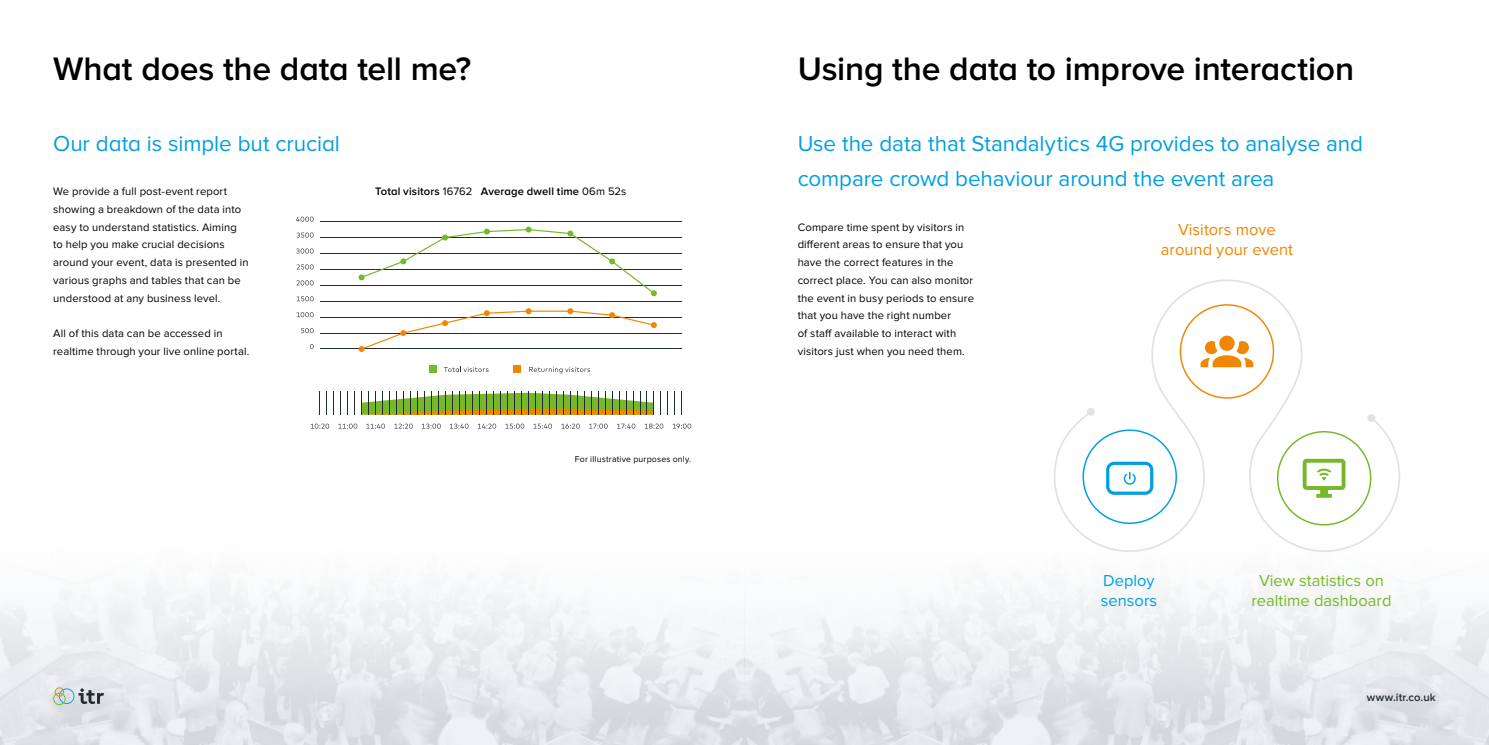
<style>
.page{position:relative;width:1489px;height:745px;background:#fff}
.page>*{position:absolute;margin:0;border:0;box-sizing:border-box;transform-origin:0 0}
.t1{font:600 33.62px "Proxima Nova";letter-spacing:-.005em;color:#000}
.t2{font:22.38px/35.4px "Proxima Nova";letter-spacing:-.005em;color:#009fe3}
.t3{font:16.5px/19.8px "Proxima Nova";color:#76b82a;text-align:center}
.t4{font:16.5px/19.8px "Proxima Nova";color:#f18700;text-align:center}
.t5{font:16.5px/19.8px "Proxima Nova";color:#009fe3}
.t6{font:11.25px/17.8px "Proxima Nova";letter-spacing:.01em;color:#000}
.t7{font:600 11.25px "Proxima Nova";letter-spacing:.01em;color:#000}
.t8{font:600 11.25px "Proxima Nova";letter-spacing:.01em;color:#202b32}
.t9{font:8.75px "Proxima Nova";letter-spacing:.02em;color:#000}
.s1{font-weight:400}
</style>
<div class="page">
<img style="left:0;top:583px;width:744px;height:161px">
<svg style="left:296px;top:216px;width:17px;height:5px"></svg>
<svg style="left:296px;top:232px;width:17px;height:5px"></svg>
<svg style="left:296px;top:248px;width:17px;height:5px"></svg>
<svg style="left:297px;top:264px;width:16px;height:5px"></svg>
<svg style="left:296px;top:280px;width:17px;height:5px"></svg>
<svg style="left:297px;top:296px;width:16px;height:5px"></svg>
<svg style="left:296px;top:312px;width:17px;height:5px"></svg>
<svg style="left:301px;top:328px;width:12px;height:5px"></svg>
<svg style="left:444px;top:366px;width:44px;height:5px"></svg>
<svg style="left:529px;top:367px;width:61px;height:6px"></svg>
<svg style="left:311px;top:423px;width:18px;height:5px"></svg>
<svg style="left:338px;top:423px;width:19px;height:5px"></svg>
<svg style="left:366px;top:423px;width:19px;height:5px"></svg>
<svg style="left:394px;top:423px;width:18px;height:5px"></svg>
<svg style="left:422px;top:423px;width:19px;height:5px"></svg>
<svg style="left:450px;top:423px;width:18px;height:5px"></svg>
<svg style="left:478px;top:423px;width:18px;height:5px"></svg>
<svg style="left:505px;top:423px;width:19px;height:5px"></svg>
<svg style="left:533px;top:423px;width:19px;height:5px"></svg>
<svg style="left:561px;top:423px;width:18px;height:5px"></svg>
<svg style="left:589px;top:423px;width:18px;height:5px"></svg>
<svg style="left:617px;top:423px;width:18px;height:5px"></svg>
<svg style="left:645px;top:423px;width:18px;height:5px"></svg>
<svg style="left:672px;top:423px;width:19px;height:5px"></svg>
<hr style="left:320px;top:221px;width:361px;height:1px;background:#202b32">
<hr style="left:320px;top:237px;width:361px;height:1px;background:#202b32">
<hr style="left:320px;top:253px;width:361px;height:1px;background:#202b32">
<hr style="left:320px;top:269px;width:361px;height:1px;background:#202b32">
<hr style="left:320px;top:285px;width:361px;height:1px;background:#202b32">
<hr style="left:320px;top:301px;width:361px;height:1px;background:#202b32">
<hr style="left:320px;top:316px;width:361px;height:1px;background:#202b32">
<hr style="left:320px;top:332px;width:361px;height:1px;background:#202b32">
<hr style="left:320px;top:348px;width:361px;height:1px;background:#202b32">
<svg style="left:319px;top:391px;width:1px;height:23px"></svg>
<svg style="left:347px;top:391px;width:1px;height:23px"></svg>
<svg style="left:340px;top:391px;width:1px;height:23px"></svg>
<svg style="left:326px;top:391px;width:1px;height:23px"></svg>
<svg style="left:333px;top:391px;width:1px;height:23px"></svg>
<svg style="left:354px;top:391px;width:1px;height:23px"></svg>
<svg style="left:361px;top:391px;width:293px;height:23px"></svg>
<svg style="left:681px;top:391px;width:1px;height:23px"></svg>
<svg style="left:674px;top:391px;width:1px;height:23px"></svg>
<svg style="left:660px;top:391px;width:1px;height:23px"></svg>
<svg style="left:667px;top:391px;width:1px;height:23px"></svg>
<div style="left:429px;top:364px;width:8px;height:8px;background:#76b82a"></div>
<div style="left:512px;top:364px;width:8px;height:8px;background:#f18700"></div>
<svg style="left:358px;top:226px;width:299px;height:70px"></svg>
<svg style="left:358px;top:308px;width:299px;height:44px"></svg>
<img style="left:744px;top:583px;width:744px;height:161px">
<svg style="left:1054px;top:279px;width:346px;height:273px"></svg>
<div style="left:1086px;top:407px;width:8px;height:8px;background:#e2e2e4;border-radius:50%"></div>
<div style="left:1367px;top:414px;width:8px;height:8px;background:#e2e2e4;border-radius:50%"></div>
<svg style="left:1179px;top:304px;width:95px;height:94px"></svg>
<svg style="left:1276px;top:430px;width:95px;height:95px"></svg>
<svg style="left:53px;top:687px;width:51px;height:17px"></svg>
<svg style="left:1082px;top:429px;width:94px;height:94px"></svg>
<h1 class="t1" style="left:53px;top:53px;width:419px">What does the data tell me?</h1>
<h2 class="t2" style="left:53px;top:126px;width:288px">Our data is simple but crucial</h2>
<p class="t6" style="left:53px;top:183px;width:197px">We provide a full post-event report showing a breakdown of the data into easy to understand statistics. Aiming to help you make crucial decisions around your event, data is presented in various graphs and tables that can be understood at any business level.</p>
<p class="t6" style="left:53px;top:324px;width:198px">All of this data can be accessed in realtime through your live online portal.</p>
<p class="t7" style="left:375px;top:186px;width:253px">Total visitors <span class="s1">16762</span> Average dwell time <span class="s1">06m 52s</span></p>
<p class="t9" style="left:575px;top:455px;width:118px">For illustrative purposes only.</p>
<h1 class="t1" style="left:797px;top:53px;width:558px">Using the data to improve interaction</h1>
<h2 class="t2" style="left:797px;top:126px;width:567px">Use the data that Standalytics 4G provides to analyse and compare crowd behaviour around the event area</h2>
<p class="t6" style="left:797px;top:218px;width:178px">Compare time spent by visitors in different areas to ensure that you have the correct features in the correct place. You can also monitor the event in busy periods to ensure that you have the right number<br>of staff available to interact with visitors just when you need them.</p>
<h3 class="t4" style="left:1160px;top:220px;width:134px">Visitors move around your event</h3>
<h3 class="t5" style="left:1100px;top:571px;width:58px">Deploy sensors</h3>
<h3 class="t3" style="left:1251px;top:571px;width:142px">View statistics on realtime dashboard</h3>
<p class="t8" style="left:1366px;top:691px;width:70px">www.itr.co.uk</p>
</div>
